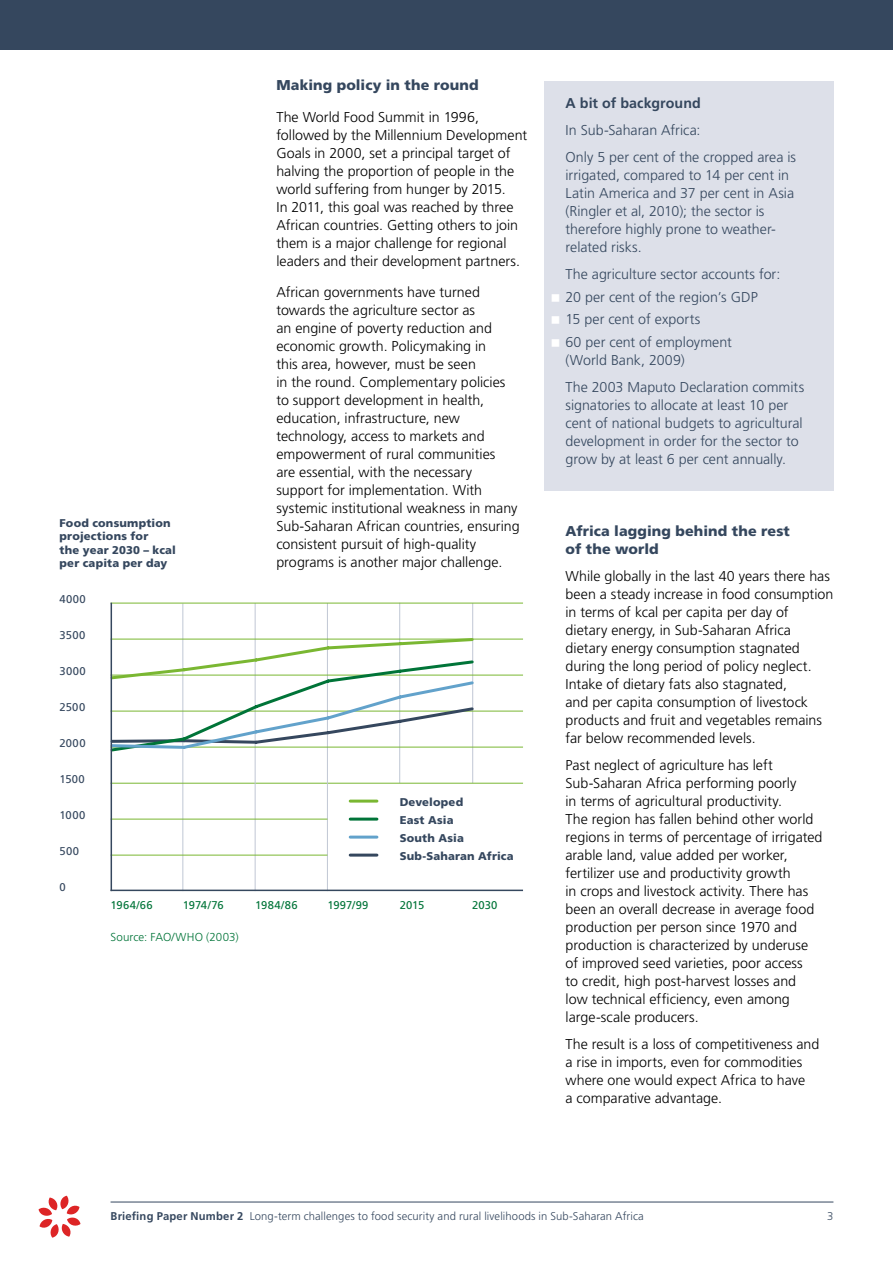
<style>
.page{position:relative;width:893px;height:1263px;background:#fff}
.page>*{position:absolute;margin:0;border:0;box-sizing:border-box;transform-origin:0 0}
.t1{font:300 14.25px/18px "Frutiger LT Std";color:#000}
.t2{font:300 14.25px/18px "Frutiger LT Std";color:#35475e}
.t3{font:900 14.25px/18px "Frutiger LT Std";letter-spacing:.01em;color:#35475e}
.t4{font:700 14.25px "Frutiger LT Std";letter-spacing:.005em;color:#35475e}
.t5{font:300 11.55px "Frutiger LT Std";letter-spacing:.005em;color:#007438}
.t6{font:900 11.25px/13.5px "Frutiger LT Std";letter-spacing:.015em;color:#35475e}
.t7{font:300 11.25px "Frutiger LT Std";letter-spacing:.01em;color:#35475e}
.t8{font:11.25px "Frutiger LT Std";letter-spacing:.01em;color:#007438}
.t9{font:11.25px "Frutiger LT Std";letter-spacing:.04em;color:#35475e}
.s1{font-weight:700}
</style>
<div class="page">
<div style="left:0;top:0;width:893px;height:50px;background:#35475e"></div>
<div style="left:544px;top:81px;width:289px;height:410px;background:#dde0e9"></div>
<hr style="left:111px;top:1202px;width:722px;height:1px;background:#35475e">
<svg style="left:39px;top:1196px;width:41px;height:42px"></svg>
<hr style="left:182px;top:603px;width:1px;height:288px;background:#c0c7d4">
<hr style="left:399px;top:603px;width:1px;height:180px;background:#c0c7d4">
<hr style="left:472px;top:603px;width:1px;height:180px;background:#c0c7d4">
<hr style="left:111px;top:783px;width:412px;height:1px;background:#7ab732">
<hr style="left:255px;top:603px;width:1px;height:288px;background:#c0c7d4">
<hr style="left:327px;top:603px;width:1px;height:288px;background:#c0c7d4">
<hr style="left:111px;top:747px;width:412px;height:1px;background:#7ab732">
<hr style="left:111px;top:711px;width:412px;height:1px;background:#7ab732">
<hr style="left:111px;top:675px;width:412px;height:1px;background:#7ab732">
<hr style="left:111px;top:639px;width:412px;height:1px;background:#7ab732">
<hr style="left:111px;top:603px;width:412px;height:1px;background:#7ab732">
<hr style="left:111px;top:890px;width:412px;height:1px;background:#35475e">
<hr style="left:111px;top:855px;width:216px;height:1px;background:#7ab732">
<hr style="left:111px;top:819px;width:216px;height:1px;background:#7ab732">
<svg style="left:110px;top:636px;width:366px;height:117px"></svg>
<hr style="left:111px;top:603px;width:1px;height:288px;background:#35475e">
<hr style="left:350px;top:854px;width:27px;height:3px;background:#35475e">
<hr style="left:350px;top:836px;width:27px;height:3px;background:#62a2cb">
<hr style="left:350px;top:818px;width:27px;height:3px;background:#007438">
<hr style="left:350px;top:800px;width:27px;height:3px;background:#7ab732">
<svg style="left:552px;top:294px;width:7px;height:8px"></svg>
<svg style="left:552px;top:317px;width:7px;height:7px"></svg>
<svg style="left:552px;top:339px;width:7px;height:8px"></svg>
<p class="t3" style="left:276px;top:76px;width:204px">Making policy in the round</p>
<p class="t1" style="left:276px;top:108px;width:252px">The World Food Summit in 1996, followed by the Millennium Development Goals in 2000, set a principal target of halving the proportion of people in the world suffering from hunger by 2015.<br>In 2011, this goal was reached by three African countries. Getting others to join them is a major challenge for regional leaders and their development partners.</p>
<p class="t1" style="left:276px;top:283px;width:245px">African governments have turned towards the agriculture sector as<br>an engine of poverty reduction and economic growth. Policymaking in<br>this area, however, must be seen<br>in the round. Complementary policies to support development in health, education, infrastructure, new technology, access to markets and empowerment of rural communities<br>are essential, with the necessary support for implementation. With systemic institutional weakness in many Sub-Saharan African countries, ensuring consistent pursuit of high-quality programs is another major challenge.</p>
<p class="t6" style="left:60px;top:516px;width:118px">Food consumption projections for<br>the year 2030 – kcal per capita per day</p>
<p class="t9" style="left:60px;top:592px;width:28px">4000</p>
<p class="t9" style="left:60px;top:628px;width:27px">3500</p>
<p class="t9" style="left:60px;top:664px;width:28px">3000</p>
<p class="t9" style="left:60px;top:700px;width:27px">2500</p>
<p class="t9" style="left:60px;top:736px;width:28px">2000</p>
<p class="t9" style="left:60px;top:772px;width:27px">1500</p>
<p class="t9" style="left:60px;top:808px;width:27px">1000</p>
<p class="t9" style="left:60px;top:844px;width:21px">500</p>
<p class="t9" style="left:60px;top:880px;width:8px">0</p>
<p class="t8" style="left:111px;top:898px;width:44px">1964/66</p>
<p class="t8" style="left:183px;top:898px;width:42px">1974/76</p>
<p class="t8" style="left:255px;top:898px;width:44px">1984/86</p>
<p class="t8" style="left:327px;top:898px;width:43px">1997/99</p>
<p class="t8" style="left:400px;top:898px;width:26px">2015</p>
<p class="t8" style="left:472px;top:898px;width:27px">2030</p>
<p class="t6" style="left:400px;top:793px;width:115px;line-height:18px">Developed<br>East Asia<br>South Asia<br>Sub-Saharan Africa</p>
<p class="t5" style="left:111px;top:930px;width:130px">Source: FAO/WHO (2003)</p>
<p class="t4" style="left:566px;top:95px;width:137px">A bit of background</p>
<p class="t2" style="left:566px;top:117px;width:232px;line-height:27px">In Sub-Saharan Africa:<br>Only 5 per cent of the cropped area is</p>
<p class="t2" style="left:566px;top:166px;width:230px">irrigated, compared to 14 per cent in<br>Latin America and 37 per cent in Asia (Ringler et al, 2010); the sector is therefore highly prone to weather&shy;related risks.</p>
<p class="t2" style="left:566px;top:263px;width:216px;line-height:22.5px">The agriculture sector accounts for:<br>20 per cent of the region’s GDP<br>15 per cent of exports<br>60 per cent of employment</p>
<p class="t2" style="left:566px;top:346px;width:240px;line-height:27px">(World Bank, 2009)<br>The 2003 Maputo Declaration commits</p>
<p class="t2" style="left:566px;top:396px;width:239px">signatories to allocate at least 10 per cent of national budgets to agricultural development in order for the sector to grow by at least 6 per cent annually.</p>
<p class="t3" style="left:566px;top:521px;width:226px">Africa lagging behind the rest of the world</p>
<p class="t1" style="left:566px;top:567px;width:269px">While globally in the last 40 years there has been a steady increase in food consumption in terms of kcal per capita per day of dietary energy, in Sub-Saharan Africa dietary energy consumption stagnated during the long period of policy neglect.<br>Intake of dietary fats also stagnated,<br>and per capita consumption of livestock products and fruit and vegetables remains far below recommended levels.</p>
<p class="t1" style="left:566px;top:756px;width:258px">Past neglect of agriculture has left Sub-Saharan Africa performing poorly<br>in terms of agricultural productivity.<br>The region has fallen behind other world regions in terms of percentage of irrigated arable land, value added per worker, fertilizer use and productivity growth<br>in crops and livestock activity. There has been an overall decrease in average food production per person since 1970 and production is characterized by underuse of improved seed varieties, poor access<br>to credit, high post-harvest losses and<br>low technical efficiency, even among large-scale producers.</p>
<p class="t1" style="left:566px;top:1035px;width:255px">The result is a loss of competitiveness and a rise in imports, even for commodities where one would expect Africa to have<br>a comparative advantage.</p>
<p class="t7" style="left:111px;top:1209px;width:535px"><span class="s1">Briefing Paper Number 2</span> Long-term challenges to food security and rural livelihoods in Sub-Saharan Africa</p>
<p class="t7" style="left:827px;top:1209px;width:8px">3</p>
</div>
